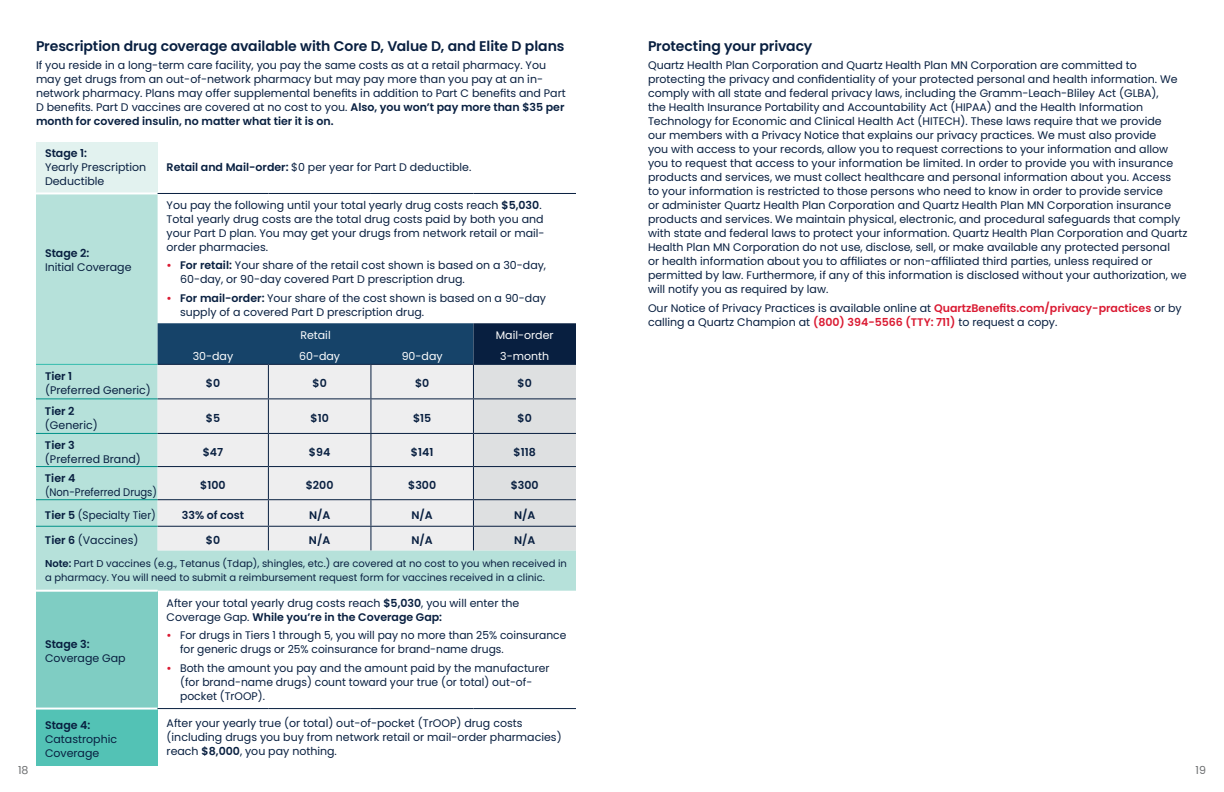
<style>
.page{position:relative;width:1224px;height:792px;background:#fff}
.page>*{position:absolute;margin:0;border:0;box-sizing:border-box;transform-origin:0 0}
.H3_LeftAlign{font:600 14px "Poppins";letter-spacing:-.005em;color:#081f40}
.Body_LeftAlign{font:11px/14px "Poppins";color:#081f40}
.Body_Center{font:600 11px "Poppins";color:#081f40}
.Body_Center-2{font:11px "Poppins";color:#fff}
.Body_LeftAlign-2{font:11px/14px "Poppins";color:#081f40;scale:.91 1}
.Body_LeftAlign-3{font:11px "Poppins";color:#081f40;scale:.94 1}
.t1{font:11px "Poppins";color:#6d6f71}
.Body_LeftAlign-4{font:10px/14px "Poppins";color:#081f40}
.s1{font-weight:600}
.s2{font-weight:600;color:#da1a32}
</style>
<div class="page">
<div style="left:36px;top:142px;width:122px;height:51px;background:#e2f2ef"></div>
<svg style="left:36px;top:194px;width:540px;height:397px;fill:#b6e1da"></svg>
<div style="left:36px;top:591px;width:122px;height:118px;background:#7fcdc3"></div>
<div style="left:36px;top:709px;width:122px;height:57px;background:#53c2b5"></div>
<hr style="left:36px;top:708px;width:122px;height:2px;background:#fff">
<hr style="left:158px;top:708px;width:110px;height:1px;background:#081f40">
<hr style="left:268px;top:708px;width:103px;height:1px;background:#081f40">
<hr style="left:371px;top:708px;width:102px;height:1px;background:#081f40">
<hr style="left:473px;top:708px;width:103px;height:1px;background:#081f40">
<hr style="left:36px;top:192px;width:122px;height:2px;background:#fff">
<hr style="left:158px;top:193px;width:110px;height:1px;background:#081f40">
<hr style="left:268px;top:193px;width:103px;height:1px;background:#081f40">
<hr style="left:371px;top:193px;width:102px;height:1px;background:#081f40">
<hr style="left:473px;top:193px;width:103px;height:1px;background:#081f40">
<hr style="left:36px;top:433px;width:122px;height:1px;background:#009188">
<hr style="left:36px;top:466px;width:122px;height:1px;background:#009188">
<hr style="left:36px;top:499px;width:122px;height:1px;background:#009188">
<svg style="left:158px;top:323px;width:418px;height:227px"></svg>
<hr style="left:158px;top:364px;width:110px;height:1px;background:#081f40">
<hr style="left:268px;top:364px;width:103px;height:1px;background:#081f40">
<hr style="left:371px;top:364px;width:102px;height:1px;background:#081f40">
<hr style="left:36px;top:364px;width:122px;height:1px;background:#33bcad">
<hr style="left:36px;top:398px;width:122px;height:1px;background:#009188">
<hr style="left:36px;top:526px;width:122px;height:1px;background:#009188">
<hr style="left:36px;top:590px;width:122px;height:2px;background:#fff">
<p class="H3_LeftAlign" style="left:36px;top:38px;width:530px">Prescription drug coverage available with Core D, Value D, and Elite D plans</p>
<p class="Body_LeftAlign" style="left:36px;top:58px;width:531px">If you reside in a long-term care facility, you pay the same costs as at a retail pharmacy. You may get drugs from an out-of-network pharmacy but may pay more than you pay at an in&shy;network pharmacy. Plans may offer supplemental benefits in addition to Part C benefits and Part D benefits. Part D vaccines are covered at no cost to you. <span class="s1">Also, you won’t pay more than $35 per month for covered insulin, no matter what tier it is on.</span></p>
<p class="Body_LeftAlign" style="left:45px;top:146px;width:103px"><span class="s1">Stage 1:<br></span>Yearly Prescription<br>Deductible</p>
<p class="Body_LeftAlign" style="left:167px;top:160px;width:306px"><span class="s1">Retail and Mail-order:</span> $0 per year for Part D deductible.</p>
<p class="Body_LeftAlign" style="left:45px;top:246px;width:88px"><span class="s1">Stage 2:<br></span>Initial Coverage</p>
<p class="Body_LeftAlign" style="left:167px;top:198px;width:379px">You pay the following until your total yearly drug costs reach <span class="s1">$5,030</span>.<br>Total yearly drug costs are the total drug costs paid by both you and your Part D plan. You may get your drugs from network retail or mail&shy;order pharmacies.</p>
<p class="Body_LeftAlign" style="left:180px;top:258px;width:368px;text-indent:-14px"><span class="s2">•</span> <span class="s1">For retail:</span> Your share of the retail cost shown is based on a 30-day,<br>60-day, or 90-day covered Part D prescription drug.</p>
<p class="Body_LeftAlign" style="left:180px;top:291px;width:367px;text-indent:-14px"><span class="s2">•</span> <span class="s1">For mail-order:</span> Your share of the cost shown is based on a 90-day supply of a covered Part D prescription drug.</p>
<p class="Body_Center-2" style="left:300px;top:329px;width:32px">Retail</p>
<p class="Body_Center-2" style="left:496px;top:329px;width:59px">Mail-order</p>
<p class="Body_Center-2" style="left:193px;top:349px;width:42px">30-day</p>
<p class="Body_Center-2" style="left:299px;top:349px;width:43px">60-day</p>
<p class="Body_Center-2" style="left:402px;top:349px;width:42px">90-day</p>
<p class="Body_Center-2" style="left:500px;top:349px;width:50px">3-month</p>
<p class="Body_LeftAlign" style="left:45px;top:370px;width:107px"><span class="s1">Tier 1<br></span>(Preferred Generic)</p>
<p class="Body_Center" style="left:206px;top:377px;width:16px">$0</p>
<p class="Body_Center" style="left:313px;top:377px;width:16px">$0</p>
<p class="Body_Center" style="left:415px;top:377px;width:16px">$0</p>
<p class="Body_Center" style="left:518px;top:377px;width:16px">$0</p>
<p class="Body_LeftAlign" style="left:45px;top:404px;width:54px"><span class="s1">Tier 2 </span>(Generic)</p>
<p class="Body_Center" style="left:206px;top:412px;width:16px">$5</p>
<p class="Body_Center" style="left:311px;top:412px;width:20px">$10</p>
<p class="Body_Center" style="left:413px;top:412px;width:20px">$15</p>
<p class="Body_Center" style="left:518px;top:412px;width:16px">$0</p>
<p class="Body_LeftAlign" style="left:45px;top:438px;width:97px"><span class="s1">Tier 3<br></span>(Preferred Brand)</p>
<p class="Body_Center" style="left:203px;top:446px;width:22px">$47</p>
<p class="Body_Center" style="left:309px;top:446px;width:23px">$94</p>
<p class="Body_Center" style="left:411px;top:446px;width:24px">$141</p>
<p class="Body_Center" style="left:514px;top:446px;width:24px">$118</p>
<p class="Body_LeftAlign-2" style="left:45px;top:471px;width:125px"><span class="s1">Tier 4<br></span>(Non-Preferred Drugs)</p>
<p class="Body_Center" style="left:200px;top:479px;width:27px">$100</p>
<p class="Body_Center" style="left:306px;top:479px;width:29px">$200</p>
<p class="Body_Center" style="left:408px;top:479px;width:29px">$300</p>
<p class="Body_Center" style="left:511px;top:479px;width:29px">$300</p>
<p class="Body_LeftAlign-3" style="left:45px;top:509px;width:120px"><span class="s1">Tier 5</span> (Specialty Tier)</p>
<p class="Body_Center" style="left:182px;top:509px;width:64px">33% of cost</p>
<p class="Body_Center" style="left:309px;top:509px;width:23px">N/A</p>
<p class="Body_Center" style="left:412px;top:509px;width:23px">N/A</p>
<p class="Body_Center" style="left:514px;top:509px;width:23px">N/A</p>
<p class="Body_LeftAlign" style="left:45px;top:534px;width:95px"><span class="s1">Tier 6</span> (Vaccines)</p>
<p class="Body_Center" style="left:206px;top:534px;width:16px">$0</p>
<p class="Body_Center" style="left:309px;top:534px;width:23px">N/A</p>
<p class="Body_Center" style="left:412px;top:534px;width:23px">N/A</p>
<p class="Body_Center" style="left:514px;top:534px;width:23px">N/A</p>
<p class="Body_LeftAlign-4" style="left:45px;top:556px;width:524px"><span class="s1">Note:</span> Part D vaccines (e.g., Tetanus (Tdap), shingles, etc.) are covered at no cost to you when received in a pharmacy. You will need to submit a reimbursement request form for vaccines received in a clinic.</p>
<p class="Body_LeftAlign" style="left:45px;top:638px;width:82px"><span class="s1">Stage 3:<br></span>Coverage Gap</p>
<p class="Body_LeftAlign" style="left:167px;top:596px;width:354px">After your total yearly drug costs reach <span class="s1">$5,030</span>, you will enter the<br>Coverage Gap. <span class="s1">While you’re in the Coverage Gap:</span></p>
<p class="Body_LeftAlign" style="left:180px;top:628px;width:388px;text-indent:-14px"><span class="s2">•</span> For drugs in Tiers 1 through 5, you will pay no more than 25% coinsurance for generic drugs or 25% coinsurance for brand-name drugs.</p>
<p class="Body_LeftAlign" style="left:180px;top:661px;width:371px;text-indent:-14px"><span class="s2">•</span> Both the amount you pay and the amount paid by the manufacturer (for brand-name drugs) count toward your true (or total) out-of&shy;pocket (TrOOP).</p>
<p class="Body_LeftAlign" style="left:45px;top:718px;width:74px"><span class="s1">Stage 4:<br></span>Catastrophic<br>Coverage</p>
<p class="Body_LeftAlign" style="left:167px;top:716px;width:397px">After your yearly true (or total) out-of-pocket (TrOOP) drug costs (including drugs you buy from network retail or mail-order pharmacies) reach <span class="s1">$8,000</span>, you pay nothing.</p>
<p class="H3_LeftAlign" style="left:648px;top:38px;width:166px">Protecting your privacy</p>
<p class="Body_LeftAlign" style="left:648px;top:58px;width:541px">Quartz Health Plan Corporation and Quartz Health Plan MN Corporation are committed to protecting the privacy and confidentiality of your protected personal and health information. We comply with all state and federal privacy laws, including the Gramm-Leach-Bliley Act (GLBA),<br>the Health Insurance Portability and Accountability Act (HIPAA) and the Health Information Technology for Economic and Clinical Health Act (HITECH). These laws require that we provide<br>our members with a Privacy Notice that explains our privacy practices. We must also provide<br>you with access to your records, allow you to request corrections to your information and allow you to request that access to your information be limited. In order to provide you with insurance products and services, we must collect healthcare and personal information about you. Access<br>to your information is restricted to those persons who need to know in order to provide service<br>or administer Quartz Health Plan Corporation and Quartz Health Plan MN Corporation insurance products and services. We maintain physical, electronic, and procedural safeguards that comply with state and federal laws to protect your information. Quartz Health Plan Corporation and Quartz Health Plan MN Corporation do not use, disclose, sell, or make available any protected personal<br>or health information about you to affiliates or non-affiliated third parties, unless required or permitted by law. Furthermore, if any of this information is disclosed without your authorization, we will notify you as required by law.</p>
<p class="Body_LeftAlign" style="left:648px;top:301px;width:535px">Our Notice of Privacy Practices is available online at <span class="s2">QuartzBenefits.com/privacy-practices</span> or by calling a Quartz Champion at <span class="s2">(800) 394-5566 (TTY: 711)</span> to request a copy.</p>
<p class="t1" style="left:18px;top:764px;width:12px">18</p>
<p class="t1" style="left:1196px;top:764px;width:12px">19</p>
</div>
